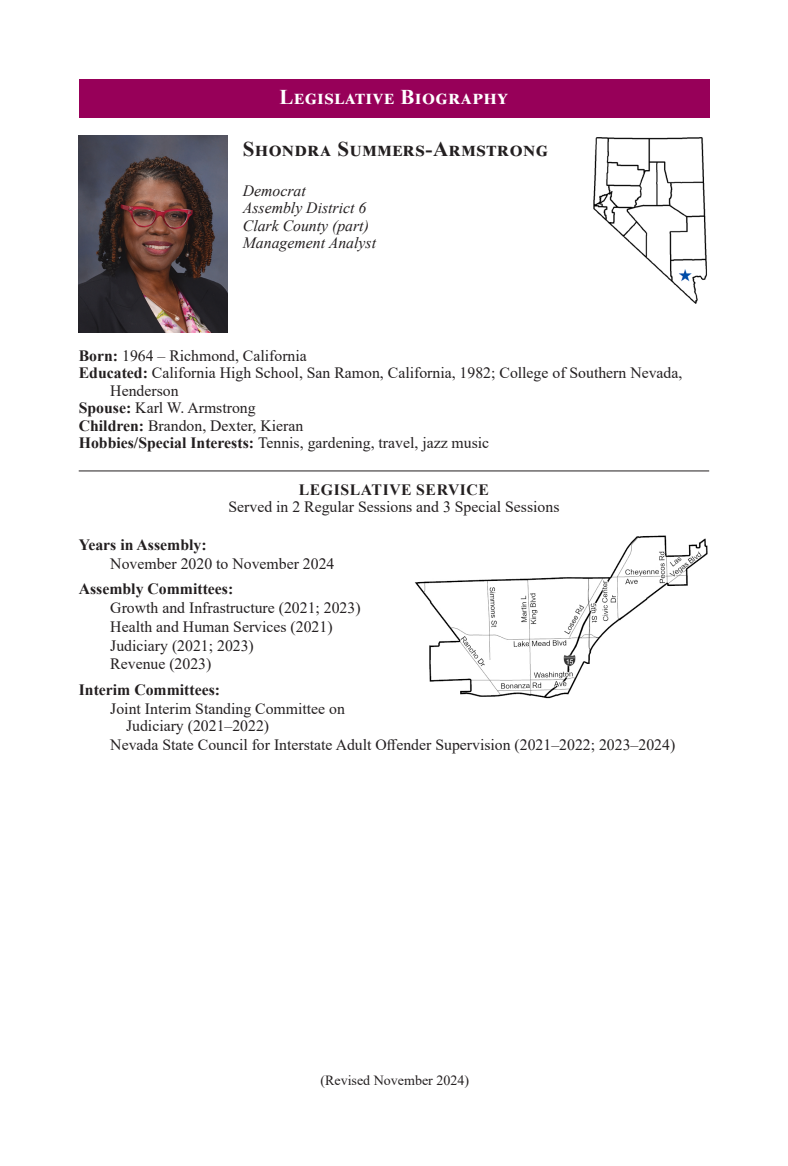
<style>
.page{position:relative;width:788px;height:1166px;background:#fff}
.page>*{position:absolute;margin:0;border:0;box-sizing:border-box;transform-origin:0 0}
.Name_-_H1{font:700 21px "Times New Roman";letter-spacing:.035em;color:#231f20}
.Legislative_Biography_-_H2{font:700 21px "Times New Roman";letter-spacing:.03em;color:#fff}
.Copy_bio_-_p{font:15.75px/17.5px "Times New Roman";color:#231f20}
.Bio_with_indent_-_p{font:15.75px/17.5px "Times New Roman";color:#231f20}
.Bio_info_italic_-_p{font:italic 15.75px "Times New Roman";color:#231f20}
.Subtitles_-_H4{font:700 15.75px "Times New Roman";color:#231f20}
.Legislative_Service_-_H3{font:700 15.75px "Times New Roman";letter-spacing:.035em;color:#231f20}
.Revised_info_-_p{font:14px "Times New Roman";color:#231f20}
.s1{font-weight:700}
</style>
<div class="page">
<hr style="left:79px;top:470px;width:630px;height:1px;background:#231f20">
<img style="left:79px;top:135px;width:148px;height:197px">
<img style="left:593px;top:137px;width:114px;height:167px">
<img style="left:414px;top:535px;width:294px;height:164px">
<div style="left:79px;top:79px;width:630px;height:38px;background:#970059"></div>
<h2 class="Legislative_Biography_-_H2" style="left:279px;top:82px;width:230px">Legislative Biography</h2>
<h1 class="Name_-_H1" style="left:243px;top:134px;width:306px">Shondra Summers-Armstrong</h1>
<p class="Bio_info_italic_-_p" style="left:243px;top:179px;width:64px">Democrat</p>
<p class="Bio_info_italic_-_p" style="left:243px;top:197px;width:125px">Assembly District 6</p>
<p class="Bio_info_italic_-_p" style="left:243px;top:214px;width:127px">Clark County (part)</p>
<p class="Bio_info_italic_-_p" style="left:243px;top:232px;width:135px">Management Analyst</p>
<p class="Copy_bio_-_p" style="left:79px;top:346px;width:229px"><span class="s1">Born:</span> 1964 – Richmond, California</p>
<p class="Copy_bio_-_p" style="left:110px;top:363px;width:573px;text-indent:-32px"><span class="s1">Educated:</span> California High School, San Ramon, California, 1982; College of Southern Nevada,<br>Henderson</p>
<p class="Copy_bio_-_p" style="left:79px;top:398px;width:178px"><span class="s1">Spouse:</span> Karl W. Armstrong</p>
<p class="Copy_bio_-_p" style="left:79px;top:416px;width:226px"><span class="s1">Children:</span> Brandon, Dexter, Kieran</p>
<p class="Copy_bio_-_p" style="left:79px;top:433px;width:412px"><span class="s1">Hobbies/Special Interests:</span> Tennis, gardening, travel, jazz music</p>
<h3 class="Legislative_Service_-_H3" style="left:299px;top:478px;width:192px">LEGISLATIVE SERVICE</h3>
<p class="Copy_bio_-_p" style="left:228px;top:498px;width:332px">Served in 2 Regular Sessions and 3 Special Sessions</p>
<h4 class="Subtitles_-_H4" style="left:79px;top:533px;width:129px">Years in Assembly:</h4>
<p class="Bio_with_indent_-_p" style="left:110px;top:554px;width:225px">November 2020 to November 2024</p>
<h4 class="Subtitles_-_H4" style="left:79px;top:577px;width:156px">Assembly Committees:</h4>
<p class="Bio_with_indent_-_p" style="left:110px;top:598px;width:252px">Growth and Infrastructure (2021; 2023)</p>
<p class="Bio_with_indent_-_p" style="left:110px;top:617px;width:224px">Health and Human Services (2021)</p>
<p class="Bio_with_indent_-_p" style="left:110px;top:636px;width:145px">Judiciary (2021; 2023)</p>
<p class="Bio_with_indent_-_p" style="left:110px;top:655px;width:103px">Revenue (2023)</p>
<h4 class="Subtitles_-_H4" style="left:79px;top:678px;width:143px">Interim Committees:</h4>
<p class="Bio_with_indent_-_p" style="left:126px;top:699px;width:220px;text-indent:-16px">Joint Interim Standing Committee on<br>Judiciary (2021–2022)</p>
<p class="Bio_with_indent_-_p" style="left:110px;top:735px;width:566px">Nevada State Council for Interstate Adult Offender Supervision (2021–2022; 2023–2024)</p>
<p class="Revised_info_-_p" style="left:320px;top:1070px;width:150px">(Revised November 2024)</p>
</div>
